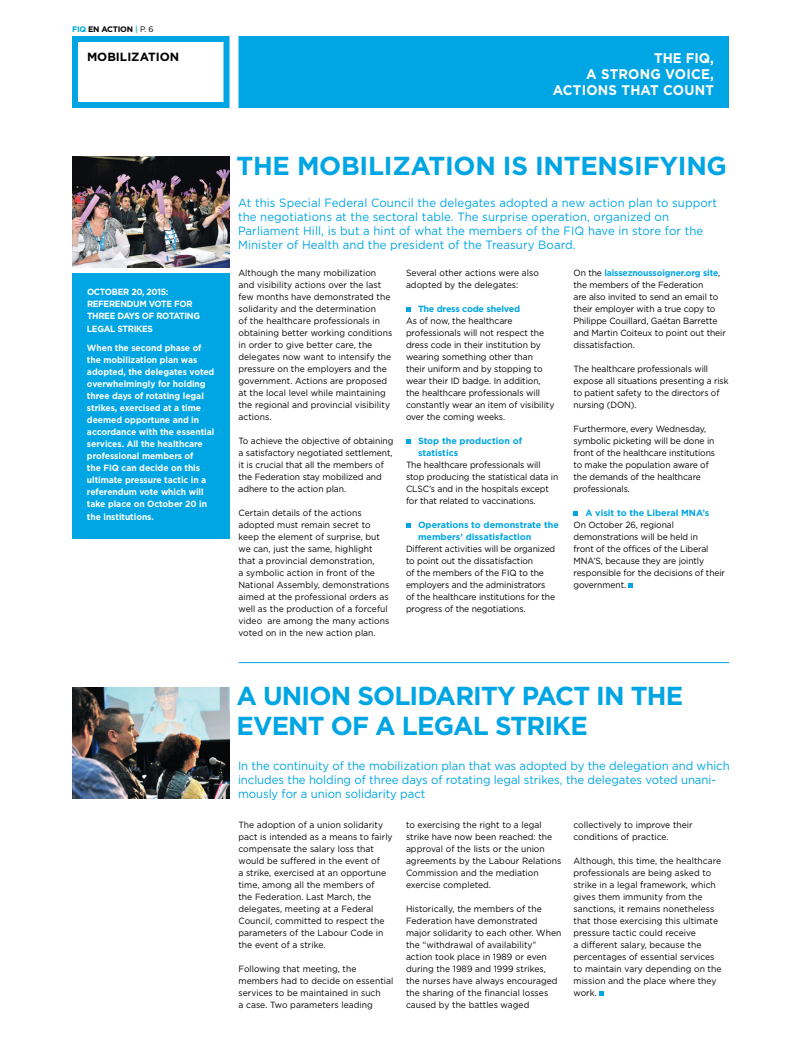
<style>
.page{position:relative;width:801px;height:1044px;background:#fff}
.page>*{position:absolute;margin:0;border:0;box-sizing:border-box;transform-origin:0 0}
.t1{font:700 26px/30px "Gotham";letter-spacing:-.035em;color:#00a5e3}
.t2{font:700 26px "Gotham";letter-spacing:-.01em;color:#00a5e3}
.t3{font:700 14px/16px "Gotham";letter-spacing:.015em;color:#fff;text-align:right;scale:.95 1}
.t4{font:12px/14px "Gotham";letter-spacing:.005em;color:#00a5e3;scale:.95 1}
.t5{font:700 11.9px "Gotham";color:#000}
.t6{font:9px/12px "Gotham";color:#000;scale:.95 1}
.t7{font:700 9px/12px "Gotham";letter-spacing:-.005em;color:#fff;scale:.95 1}
.t8{font:700 9px/12px "Gotham";color:#00a5e3}
.t9{font:700 9px/12px "Gotham";letter-spacing:-.035em;color:#fff;scale:.95 1}
.t10{font:700 9px "Gotham";letter-spacing:-.025em;color:#00a5e3}
.t11{font:700 8px "Gotham";letter-spacing:-.03em;color:#000}
.s1{color:#00a5e3}
.s2{font-weight:500;color:#00a5e3}
.s3{font-weight:400}
.s4{font-weight:700;color:#00a5e3}
</style>
<div class="page">
<div style="left:72px;top:36px;width:158px;height:72px;border:6px solid #00a5e3"></div>
<div style="left:242px;top:39px;width:484px;height:66px;background:#00a5e3"></div>
<div style="left:238px;top:36px;width:491px;height:72px;border:6px solid #00a5e3"></div>
<svg style="left:406px;top:308px;width:4px;height:4px"></svg>
<svg style="left:406px;top:440px;width:4px;height:4px"></svg>
<svg style="left:406px;top:524px;width:4px;height:4px"></svg>
<svg style="left:574px;top:512px;width:4px;height:4px"></svg>
<svg style="left:629px;top:584px;width:4px;height:4px"></svg>
<hr style="left:238px;top:662px;width:491px;height:1px;background:#00a5e3">
<svg style="left:599px;top:992px;width:5px;height:4px"></svg>
<div style="left:72px;top:273px;width:158px;height:265px;background:#00a5e3"></div>
<img style="left:72px;top:156px;width:158px;height:111px">
<img style="left:72px;top:687px;width:158px;height:111px">
<p class="t11" style="left:72px;top:24px;width:83px"><span class="s1">FIQ</span> en action <span class="s2">|</span> <span class="s3">p. 6</span></p>
<h3 class="t5" style="left:87px;top:50px;width:94px">mobi lization</h3>
<h2 class="t3" style="left:553px;top:49px;width:171px">Th e FIQ,<br>A strong voice, actions that count</h2>
<h1 class="t2" style="left:236px;top:150px;width:489px">Th e mobi lization is i ntensifyi ng</h1>
<p class="t9" style="left:87px;top:286px;width:120px">October 20, 2015: referendum vote for th ree days of rotati ng</p>
<p class="t7" style="left:87px;top:320px;width:122px;line-height:18.5px">legal stri kes<br>When the second phase of</p>
<p class="t7" style="left:87px;top:353px;width:136px">the mobilization plan was adopted, the delegates voted overwhelmingly for holding three days of rotating legal strikes, exercised at a time deemed opportune and in accordance with the essential services. All the healthcare professional members of<br>the FIQ can decide on this ultimate pressure tactic in a referendum vote which will take place on October 20 in</p>
<p class="t7" style="left:87px;top:510px;width:72px">the institutions.</p>
<p class="t4" style="left:238px;top:196px;width:506px">At this Special Federal Council the delegates adopted a new action plan to support the negotiations at the sectoral table. The surprise operation, organized on Parliament Hill, is but a hint of what the members of the FIQ have in store for the Minister of Health and the president of the Treasury Board.</p>
<p class="t6" style="left:238px;top:267px;width:164px">Although the many mobilization and visibility actions over the last few months have demonstrated the solidarity and the determination<br>of the healthcare professionals in obtaining better working conditions in order to give better care, the delegates now want to intensify the pressure on the employers and the government. Actions are proposed at the local level while maintaining the regional and provincial visibility actions.</p>
<p class="t6" style="left:238px;top:435px;width:165px">To achieve the objective of obtaining a satisfactory negotiated settlement, it is crucial that all the members of the Federation stay mobilized and adhere to the action plan.</p>
<p class="t6" style="left:238px;top:507px;width:160px">Certain details of the actions adopted must remain secret to keep the element of surprise, but we can, just the same, highlight that a provincial demonstration,<br>a symbolic action in front of the<br>National Assembly, demonstrations aimed at the professional orders as well as the production of a forceful video are among the many actions voted on in the new action plan.</p>
<p class="t6" style="left:406px;top:267px;width:142px">Several other actions were also adopted by the delegates:</p>
<p class="t10" style="left:410px;top:304px;width:111px">The dress code shelved</p>
<p class="t6" style="left:406px;top:315px;width:158px">As of now, the healthcare professionals will not respect the dress code in their institution by wearing something other than their uniform and by stopping to wear their ID badge. In addition, the healthcare professionals will constantly wear an item of visibility over the coming weeks.</p>
<p class="t8" style="left:418px;top:435px;width:106px">Stop the production of statistics</p>
<p class="t6" style="left:406px;top:459px;width:162px">The healthcare professionals will stop producing the statistical data in CLSC’s and in the hospitals except for that related to vaccinations.</p>
<p class="t8" style="left:418px;top:519px;width:142px">Operations to demonstrate the members’ dissatisfaction</p>
<p class="t6" style="left:406px;top:543px;width:159px">Different activities will be organized to point out the dissatisfaction<br>of the members of the FIQ to the employers and the administrators of the healthcare institutions for the progress of the negotiations.</p>
<p class="t6" style="left:574px;top:267px;width:162px">On the <span class="s4">laisseznoussoigner.org site</span>, the members of the Federation<br>are also invited to send an email to their employer with a true copy to<br>Philippe Couillard, Gaétan Barrette and Martin Coiteux to point out their dissatisfaction.</p>
<p class="t6" style="left:574px;top:363px;width:165px">The healthcare professionals will expose all situations presenting a risk to patient safety to the directors of nursing (DON).</p>
<p class="t6" style="left:574px;top:423px;width:151px">Furthermore, every Wednesday, symbolic picketing will be done in front of the healthcare institutions to make the population aware of the demands of the healthcare professionals.</p>
<p class="t8" style="left:586px;top:507px;width:125px">A visit to the Liberal MNA’s</p>
<p class="t6" style="left:574px;top:519px;width:161px">On October 26, regional demonstrations will be held in<br>front of the offices of the Liberal<br>MNA’S, because they are jointly responsible for the decisions of their government.</p>
<h1 class="t1" style="left:236px;top:681px;width:448px">A union soli darity pact i n th e event of a legal stri ke</h1>
<h3 class="t4" style="left:238px;top:758px;width:519px">In the continuity of the mobilization plan that was adopted by the delegation and which includes the holding of three days of rotating legal strikes, the delegates voted unani&shy;mously for a union solidarity pact</h3>
<p class="t6" style="left:238px;top:819px;width:164px">The adoption of a union solidarity pact is intended as a means to fairly compensate the salary loss that would be suffered in the event of<br>a strike, exercised at an opportune time, among all the members of<br>the Federation. Last March, the delegates, meeting at a Federal<br>Council, committed to respect the parameters of the Labour Code in the event of a strike.</p>
<p class="t6" style="left:238px;top:963px;width:165px">Following that meeting, the members had to decide on essential services to be maintained in such<br>a case. Two parameters leading</p>
<p class="t6" style="left:406px;top:819px;width:165px">to exercising the right to a legal strike have now been reached: the approval of the lists or the union agreements by the Labour Relations<br>Commission and the mediation exercise completed.</p>
<p class="t6" style="left:406px;top:903px;width:165px">Historically, the members of the<br>Federation have demonstrated major solidarity to each other. When the “withdrawal of availability” action took place in 1989 or even during the 1989 and 1999 strikes, the nurses have always encouraged the sharing of the financial losses caused by the battles waged</p>
<p class="t6" style="left:574px;top:819px;width:127px">collectively to improve their conditions of practice.</p>
<p class="t6" style="left:574px;top:855px;width:157px">Although, this time, the healthcare professionals are being asked to strike in a legal framework, which gives them immunity from the sanctions, it remains nonetheless that those exercising this ultimate pressure tactic could receive<br>a different salary, because the percentages of essential services to maintain vary depending on the mission and the place where they work.</p>
</div>
